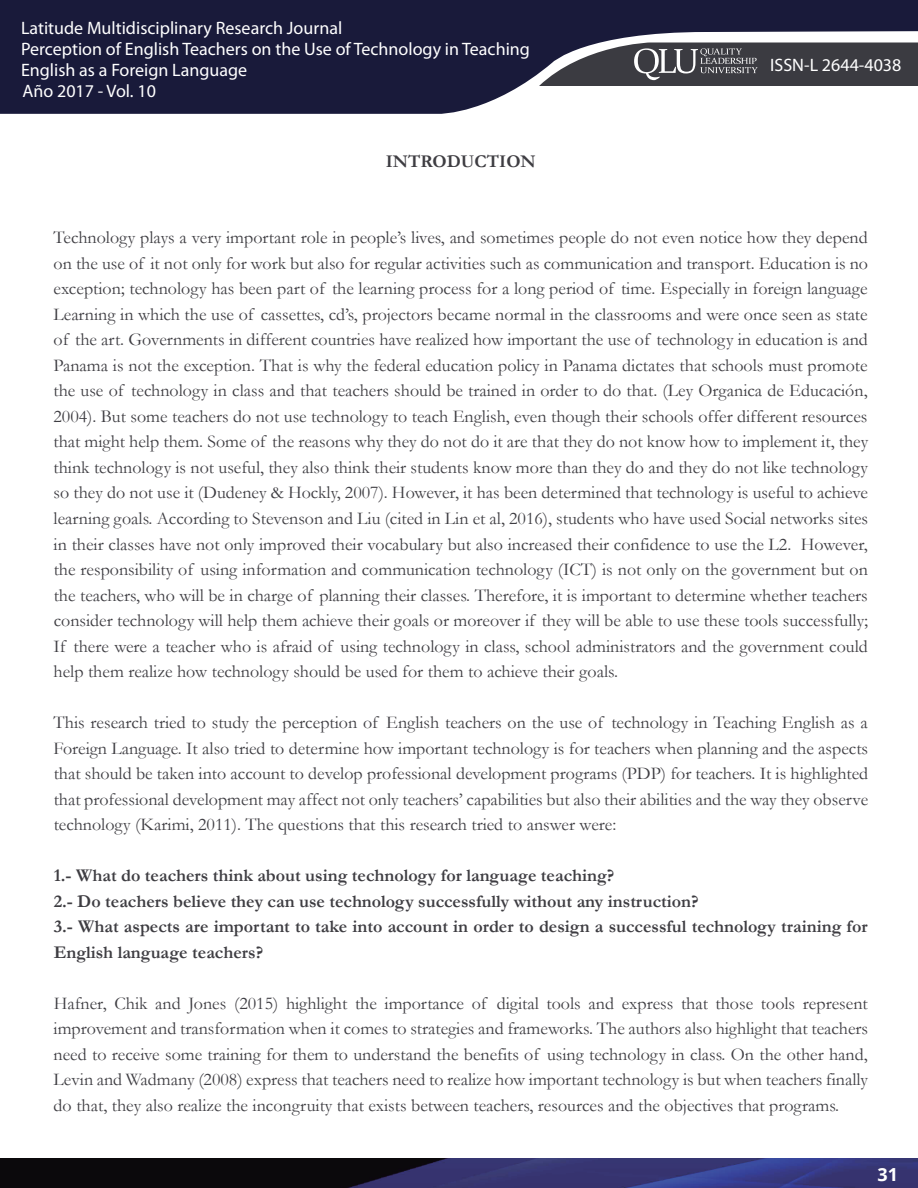
<style>
.page{position:relative;width:918px;height:1188px;background:#fff}
.page>*{position:absolute;margin:0;border:0;box-sizing:border-box;transform-origin:0 0}
.t1{font:18px/25.5px "Garamond";color:#3e3d42;text-align:justify}
.t2{font:700 18px/25.5px "Garamond";color:#3e3d42}
.t3{font:18px/21.6px "Myriad Pro";color:#fff}
.t4{font:700 18px "Open Sans";color:#fff}
</style>
<div class="page">
<svg style="left:0;top:0;width:918px;height:114px;fill:#191a3a"></svg>
<svg style="left:539px;top:43px;width:379px;height:43px;background:#4d4d53"></svg>
<img style="left:0;top:1158px;width:918px;height:30px">
<p class="t3" style="left:21px;top:16px;width:323px">Latitude Multidisciplinary Research Journal</p>
<p class="t3" style="left:21px;top:38px;width:510px">Perception of English Teachers on the Use of Technology in Teaching<br>English as a Foreign Language</p>
<p class="t3" style="left:22px;top:80px;width:135px">Año 2017 - Vol. 10</p>
<p class="t2" style="left:386px;top:149px;width:152px">INTRODUCTION</p>
<p class="t3" style="left:770px;top:53px;width:133px">ISSN-L 2644-4038</p>
<p class="t1" style="left:53px;top:225px;width:816px">Technology plays a very important role in people’s lives, and sometimes people do not even notice how they depend on the use of it not only for work but also for regular activities such as communication and transport. Education is no exception; technology has been part of the learning process for a long period of time. Especially in foreign language Learning in which the use of cassettes, cd’s, projectors became normal in the classrooms and were once seen as state of the art. Governments in different countries have realized how important the use of technology in education is and Panama is not the exception. That is why the federal education policy in Panama dictates that schools must promote the use of technology in class and that teachers should be trained in order to do that. (Ley Organica de Educación, 2004). But some teachers do not use technology to teach English, even though their schools offer different resources that might help them. Some of the reasons why they do not do it are that they do not know how to implement it, they think technology is not useful, they also think their students know more than they do and they do not like technology so they do not use it (Dudeney &amp; Hockly, 2007). However, it has been determined that technology is useful to achieve learning goals. According to Stevenson and Liu (cited in Lin et al, 2016), students who have used Social networks sites in their classes have not only improved their vocabulary but also increased their confidence to use the L2. However, the responsibility of using information and communication technology (ICT) is not only on the government but on the teachers, who will be in charge of planning their classes. Therefore, it is important to determine whether teachers consider technology will help them achieve their goals or moreover if they will be able to use these tools successfully; If there were a teacher who is afraid of using technology in class, school administrators and the government could help them realize how technology should be used for them to achieve their goals.</p>
<p class="t1" style="left:54px;top:709px;width:816px">This research tried to study the perception of English teachers on the use of technology in Teaching English as a Foreign Language. It also tried to determine how important technology is for teachers when planning and the aspects that should be taken into account to develop professional development programs (PDP) for teachers. It is highlighted that professional development may affect not only teachers’ capabilities but also their abilities and the way they observe technology (Karimi, 2011). The questions that this research tried to answer were:</p>
<p class="t2" style="left:54px;top:863px;width:816px">1.- What do teachers think about using technology for language teaching?<br>2.- Do teachers believe they can use technology successfully without any instruction?<br>3.- What aspects are important to take into account in order to design a successful technology training for English language teachers?</p>
<p class="t1" style="left:54px;top:990px;width:816px">Hafner, Chik and Jones (2015) highlight the importance of digital tools and express that those tools represent improvement and transformation when it comes to strategies and frameworks. The authors also highlight that teachers need to receive some training for them to understand the benefits of using technology in class. On the other hand, Levin and Wadmany (2008) express that teachers need to realize how important technology is but when teachers finally do that, they also realize the incongruity that exists between teachers, resources and the objectives that programs.</p>
<p class="t4" style="left:877px;top:1162px;width:22px">31</p>
</div>
